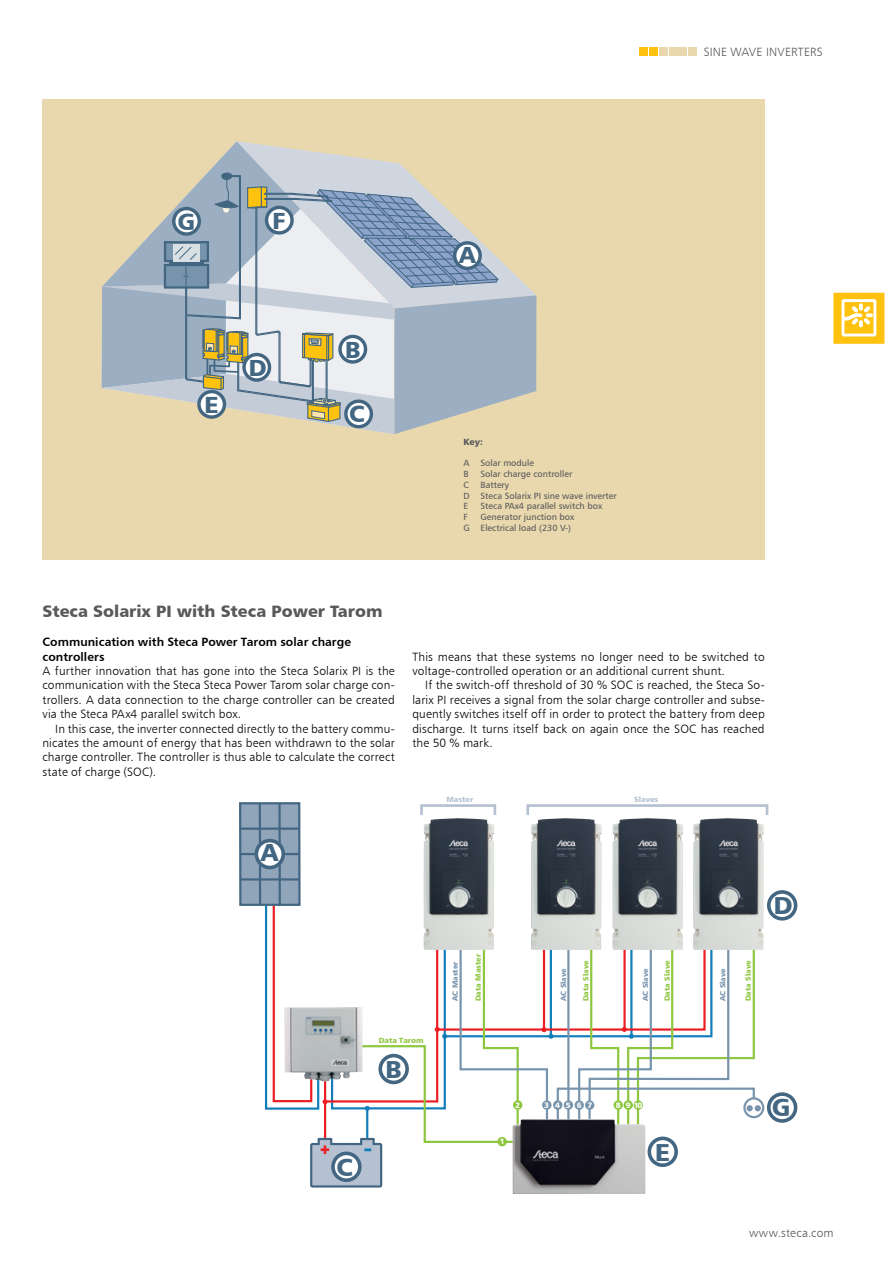
<style>
.page{position:relative;width:893px;height:1263px;background:#fff}
.page>*{position:absolute;margin:0;border:0;box-sizing:border-box;transform-origin:0 0}
.t1{font:24.6px "Humanist 777 BT Black B";color:#436782}
.t2{font:23.4px "Humanist 777 BT Black B";color:#436782}
.t3{font:16.5px "Humanist 777 BT Black B";color:#58595b}
.t4{font:12px/14.4px "Humanist 777 BT Light B";letter-spacing:.01em;color:#000;text-align:justify}
.t5{font:12px/14.4px "Humanist 777 BT Bold B";letter-spacing:.005em;color:#000}
.t6{font:12px "Humanist 777 BT Light B";letter-spacing:.02em;color:#58595b}
.t7{font:9px/10.8px "Humanist 777 BT Roman B";color:#58595b}
.t8{font:9px "Humanist 777 BT Black B";color:#58595b}
.t9{font:7.95px "Humanist 777 BT Black B";letter-spacing:.74em;color:#fff}
.t10{font:7.5px "Humanist 777 BT Black B";color:#8dc63f}
.t11{font:7.5px "Humanist 777 BT Black B";color:#7894ad}
.t12{font:7.5px "Humanist 777 BT Black B";color:#b5c1d0}
</style>
<div class="page">
<div style="left:43px;top:99px;width:722px;height:461px;background:#e9d8ad"></div>
<svg style="left:102px;top:141px;width:434px;height:293px"></svg>
<div style="left:743px;top:1097px;width:21px;height:21px;border:2px solid #7894ad;border-radius:50%"></div>
<svg style="left:265px;top:895px;width:496px;height:293px"></svg>
<div style="left:240px;top:803px;width:59px;height:102px;background:#90a4ba"></div>
<div style="left:239px;top:802px;width:62px;height:104px;border:2px solid #436782"></div>
<hr style="left:240px;top:878px;width:59px;height:2px;background:#436782">
<hr style="left:240px;top:853px;width:59px;height:2px;background:#436782">
<hr style="left:240px;top:827px;width:59px;height:3px;background:#436782">
<hr style="left:259px;top:803px;width:2px;height:102px;background:#436782">
<hr style="left:278px;top:803px;width:3px;height:102px;background:#436782">
<img style="left:424px;top:818px;width:70px;height:132px">
<img style="left:531px;top:818px;width:71px;height:132px">
<img style="left:612px;top:818px;width:71px;height:132px">
<img style="left:693px;top:818px;width:71px;height:132px">
<div style="left:256px;top:841px;width:27px;height:26px;background:#fff;border-radius:50%"></div>
<div style="left:255px;top:839px;width:30px;height:30px;border:4px solid #436782;border-radius:50%"></div>
<div style="left:333px;top:1153px;width:27px;height:27px;background:#fff;border-radius:50%"></div>
<div style="left:331px;top:1151px;width:31px;height:31px;border:4px solid #436782;border-radius:50%"></div>
<div style="left:380px;top:1055px;width:27px;height:27px;background:#fff;border-radius:50%"></div>
<div style="left:378px;top:1054px;width:31px;height:30px;border:4px solid #436782;border-radius:50%"></div>
<div style="left:649px;top:1138px;width:27px;height:27px;background:#fff;border-radius:50%"></div>
<div style="left:647px;top:1136px;width:31px;height:31px;border:4px solid #436782;border-radius:50%"></div>
<div style="left:767px;top:1092px;width:30px;height:31px;border:4px solid #436782;border-radius:50%"></div>
<div style="left:767px;top:890px;width:30px;height:30px;border:4px solid #436782;border-radius:50%"></div>
<div style="left:497px;top:1137px;width:10px;height:9px;background:#8dc63f;border-radius:50%"></div>
<div style="left:513px;top:1100px;width:9px;height:10px;background:#8dc63f;border-radius:50%"></div>
<div style="left:542px;top:1100px;width:9px;height:10px;background:#7894ad;border-radius:50%"></div>
<div style="left:553px;top:1100px;width:9px;height:10px;background:#7894ad;border-radius:50%"></div>
<div style="left:564px;top:1100px;width:9px;height:10px;background:#7894ad;border-radius:50%"></div>
<div style="left:575px;top:1100px;width:9px;height:10px;background:#7894ad;border-radius:50%"></div>
<div style="left:585px;top:1100px;width:9px;height:10px;background:#7894ad;border-radius:50%"></div>
<div style="left:613px;top:1100px;width:10px;height:10px;background:#8dc63f;border-radius:50%"></div>
<div style="left:623px;top:1100px;width:10px;height:10px;background:#8dc63f;border-radius:50%"></div>
<div style="left:633px;top:1100px;width:10px;height:10px;background:#8dc63f;border-radius:50%"></div>
<img style="left:512px;top:1119px;width:134px;height:75px">
<div style="left:420px;top:804px;width:76px;height:12px;border:3px solid #b5c1d0"></div>
<div style="left:526px;top:804px;width:242px;height:12px;border:3px solid #b5c1d0"></div>
<img style="left:284px;top:1007px;width:78px;height:74px">
<div style="left:689px;top:47px;width:8px;height:9px;background:#e9d8ad"></div>
<div style="left:679px;top:47px;width:8px;height:9px;background:#e9d8ad"></div>
<div style="left:669px;top:47px;width:8px;height:9px;background:#e9d8ad"></div>
<div style="left:659px;top:47px;width:8px;height:9px;background:#e9d8ad"></div>
<div style="left:649px;top:47px;width:9px;height:9px;background:#ffc20e"></div>
<div style="left:639px;top:47px;width:9px;height:9px;background:#ffc20e"></div>
<svg style="left:833px;top:293px;width:51px;height:51px"></svg>
<p class="t6" style="left:704px;top:44px;width:119px">Si ne wave i nverters</p>
<h2 class="t2" style="left:178px;top:207px;width:19px">G</h2>
<h2 class="t2" style="left:273px;top:205px;width:15px">F</h2>
<h2 class="t2" style="left:459px;top:239px;width:18px">A</h2>
<h2 class="t2" style="left:204px;top:390px;width:16px">E</h2>
<h2 class="t2" style="left:249px;top:353px;width:19px">D</h2>
<h2 class="t2" style="left:345px;top:334px;width:17px">B</h2>
<h2 class="t2" style="left:349px;top:399px;width:17px">C</h2>
<p class="t8" style="left:463px;top:436px;width:21px">Key:</p>
<p class="t7" style="left:463px;top:457px;width:72px">A Solar module<br>B</p>
<p class="t7" style="left:480px;top:468px;width:93px">Solar charge controller</p>
<p class="t7" style="left:463px;top:479px;width:7px">C</p>
<p class="t7" style="left:463px;top:479px;width:155px;text-indent:17px">Battery<br>D Steca Solarix PI sine wave inverter<br>E</p>
<p class="t7" style="left:480px;top:501px;width:123px">Steca PAx4 parallel switch box</p>
<p class="t7" style="left:463px;top:511px;width:112px;text-indent:17px">Generator junction box<br>G Electrical load (230 V-)</p>
<p class="t7" style="left:463px;top:511px;width:6px">F</p>
<h3 class="t3" style="left:43px;top:600px;width:342px">Steca Solarix PI with Steca Power Tarom</h3>
<p class="t5" style="left:43px;top:634px;width:310px">Communication with Steca Power Tarom solar charge controllers</p>
<p class="t4" style="left:43px;top:663px;width:354px">A further innovation that has gone into the Steca Solarix PI is the communication with the Steca Steca Power Tarom solar charge con&shy;trollers. A data connection to the charge controller can be created via the Steca PAx4 parallel switch box.</p>
<p class="t4" style="left:43px;top:721px;width:354px;text-indent:13px">In this case, the inverter connected directly to the battery commu&shy;nicates the amount of energy that has been withdrawn to the solar charge controller. The controller is thus able to calculate the correct state of charge (SOC).</p>
<h1 class="t1" style="left:261px;top:837px;width:19px">A</h1>
<p class="t4" style="left:412px;top:649px;width:354px">This means that these systems no longer need to be switched to voltage-controlled operation or an additional current shunt.</p>
<p class="t4" style="left:412px;top:678px;width:354px;text-indent:13px">If the switch-off threshold of 30 % SOC is reached, the Steca So&shy;larix PI receives a signal from the solar charge controller and subse&shy;quently switches itself off in order to protect the battery from deep discharge. It turns itself back on again once the SOC has reached the 50 % mark.</p>
<p class="t12" style="left:447px;top:794px;width:28px">Master</p>
<p class="t12" style="left:634px;top:794px;width:25px">Slaves</p>
<p class="t10" style="left:473px;top:1001px;width:49px;rotate:-90deg">Data Master</p>
<p class="t10" style="left:581px;top:1001px;width:42px;rotate:-90deg">Data Slave</p>
<p class="t10" style="left:662px;top:1001px;width:42px;rotate:-90deg">Data Slave</p>
<p class="t10" style="left:743px;top:1001px;width:42px;rotate:-90deg">Data Slave</p>
<p class="t11" style="left:450px;top:1001px;width:41px;rotate:-90deg">AC Master</p>
<p class="t11" style="left:641px;top:1001px;width:34px;rotate:-90deg">AC Slave</p>
<p class="t11" style="left:559px;top:1001px;width:34px;rotate:-90deg">AC Slave</p>
<p class="t11" style="left:718px;top:1001px;width:34px;rotate:-90deg">AC Slave</p>
<h1 class="t1" style="left:774px;top:889px;width:20px">D</h1>
<p class="t10" style="left:379px;top:1036px;width:46px">Data Tarom</p>
<h1 class="t1" style="left:336px;top:1151px;width:18px">C</h1>
<h1 class="t1" style="left:386px;top:1053px;width:18px">B</h1>
<p class="t9" style="left:500px;top:1136px;width:6px">1</p>
<p class="t9" style="left:515px;top:1100px;width:6px">2</p>
<p class="t9" style="left:544px;top:1100px;width:50px">34567</p>
<p class="t9" style="left:616px;top:1100px;width:28px">8 910</p>
<h1 class="t1" style="left:655px;top:1136px;width:17px">E</h1>
<h1 class="t1" style="left:772px;top:1092px;width:20px">G</h1>
<p class="t6" style="left:749px;top:1225px;width:86px">www.steca.com</p>
</div>
